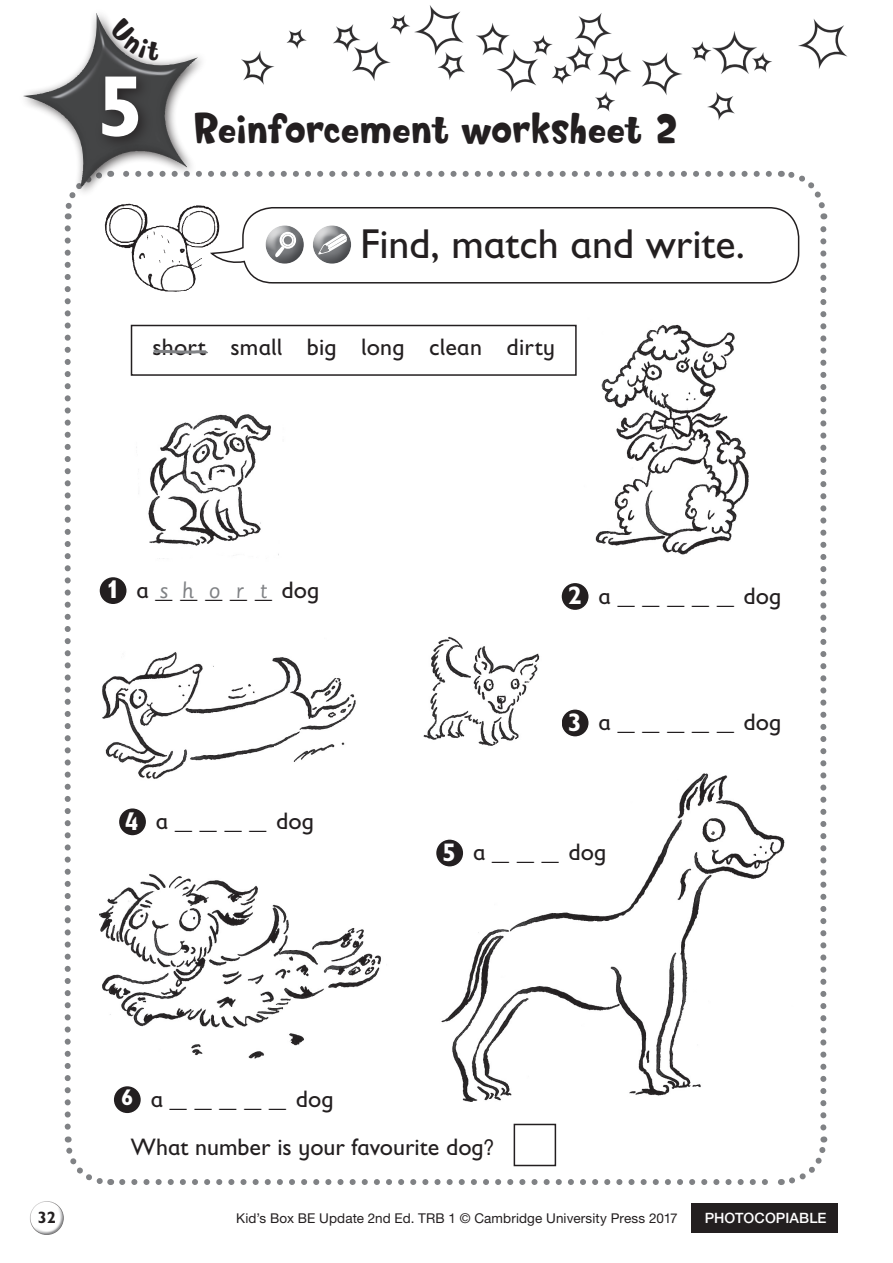
<style>
.page{position:relative;width:893px;height:1263px;background:#fff}
.page>*{position:absolute;margin:0;border:0;box-sizing:border-box;transform-origin:0 0}
.t1{font:700 87px "Gill Sans Infant Std";color:#fff}
.t2{font:42px "Gill Sans Infant Std";color:#231f20}
.t3{font:39px "Softie";letter-spacing:-.01em;color:#231f20}
.t4{font:24px "Gill Sans Infant Std";color:#231f20}
.t5{font:24px "Sassoon Primary";letter-spacing:.625em;color:#808285}
.t6{font:700 16.5px "Gill Sans Infant Std";color:#231f20}
.t7{font:500 14.25px "Helvetica Neue LT Std";letter-spacing:.01em;color:#fff}
.t8{font:13.5px "Helvetica Neue LT Std";letter-spacing:.01em;color:#231f20}
.s1{font-weight:700;font-size:25.5px;color:#fff}
.s2{font-family:"Gill Sans Infant Std";color:#231f20}
.s3{font-weight:700;font-size:22.5px;color:#fff}
.s4{font-family:"Helvetica Neue LT Std";font-size:21.75px}
</style>
<div class="page">
<div style="left:691px;top:1203px;width:147px;height:30px;background:#231f20"></div>
<div style="left:31px;top:1204px;width:37px;height:32px;background:#6c6d70;opacity:.75"></div>
<img style="left:241px;top:5px;width:607px;height:115px">
<svg style="left:122px;top:1179px;width:646px;height:6px"></svg>
<svg style="left:64px;top:228px;width:47px;height:957px"></svg>
<svg style="left:781px;top:1136px;width:47px;height:49px"></svg>
<svg style="left:780px;top:170px;width:48px;height:957px"></svg>
<svg style="left:64px;top:170px;width:705px;height:49px"></svg>
<img style="left:105px;top:204px;width:97px;height:88px">
<svg style="left:210px;top:206px;width:590px;height:78px"></svg>
<div style="left:18px;top:8px;width:190px;height:189px;background:#231f20;opacity:.75"></div>
<img style="left:24px;top:13px;width:73px;height:85px">
<div style="left:95px;top:69px;width:59px;height:83px;background:#231f20;opacity:.86"></div>
<div style="left:514px;top:1124px;width:42px;height:42px;border:2px solid #231f20"></div>
<div style="left:561px;top:582px;width:28px;height:29px;background:#231f20;border-radius:50%"></div>
<div style="left:560px;top:582px;width:30px;height:29px;border:2px solid #fff;border-radius:50%"></div>
<div style="left:118px;top:808px;width:29px;height:28px;background:#231f20;border-radius:50%"></div>
<div style="left:118px;top:807px;width:29px;height:30px;border:2px solid #fff;border-radius:50%"></div>
<div style="left:561px;top:709px;width:28px;height:28px;background:#231f20;border-radius:50%"></div>
<div style="left:560px;top:708px;width:30px;height:30px;border:2px solid #fff;border-radius:50%"></div>
<div style="left:113px;top:1085px;width:28px;height:29px;background:#231f20;border-radius:50%"></div>
<div style="left:112px;top:1085px;width:30px;height:29px;border:2px solid #fff;border-radius:50%"></div>
<div style="left:99px;top:576px;width:28px;height:29px;background:#231f20;border-radius:50%"></div>
<div style="left:98px;top:576px;width:30px;height:29px;border:2px solid #fff;border-radius:50%"></div>
<img style="left:136px;top:414px;width:143px;height:145px">
<img style="left:564px;top:324px;width:185px;height:231px">
<img style="left:423px;top:636px;width:138px;height:110px">
<div style="left:92px;top:637px;width:275px;height:144px;background:#fff"></div>
<img style="left:102px;top:652px;width:254px;height:127px">
<img style="left:99px;top:862px;width:282px;height:208px">
<img style="left:436px;top:756px;width:360px;height:353px">
<div style="left:131px;top:325px;width:446px;height:51px;border:2px solid #231f20"></div>
<svg style="left:153px;top:349px;width:55px;height:5px"></svg>
<svg style="left:109px;top:17px;width:51px;height:44px"></svg>
<h1 class="t1" style="left:97px;top:55px;width:50px">5</h1>
<h3 class="t3" style="left:193px;top:105px;width:487px">Reinforcement worksheet 2</h3>
<h2 class="t2" style="left:360px;top:219px;width:386px">Find, match and write.</h2>
<p class="t4" style="left:152px;top:333px;width:404px">short small big long clean dirty</p>
<p class="t4" style="left:106px;top:576px;width:167px"><span class="s1">1</span> a _____</p>
<p class="t5" style="left:159px;top:578px;width:161px">short<span class="s2">dog</span></p>
<p class="t4" style="left:125px;top:807px;width:190px"><span class="s1">4</span> a ____dog</p>
<p class="t4" style="left:121px;top:1085px;width:214px"><span class="s3">6</span> a _____dog</p>
<p class="t4" style="left:568px;top:582px;width:215px"><span class="s1">2</span> a _____dog</p>
<p class="t4" style="left:568px;top:708px;width:215px"><span class="s1">3</span> a _____dog</p>
<p class="t4" style="left:442px;top:838px;width:165px"><span class="s1">5</span> a ___dog</p>
<p class="t4" style="left:131px;top:1133px;width:365px">What number is your favourite dog<span class="s4">?</span></p>
<p class="t6" style="left:38px;top:1207px;width:20px">32</p>
<p class="t8" style="left:236px;top:1210px;width:443px">Kid’s Box BE Update 2nd Ed. TRB 1 © Cambridge University Press 2017</p>
<p class="t7" style="left:705px;top:1209px;width:123px">PHOTOCOPIABLE</p>
</div>
